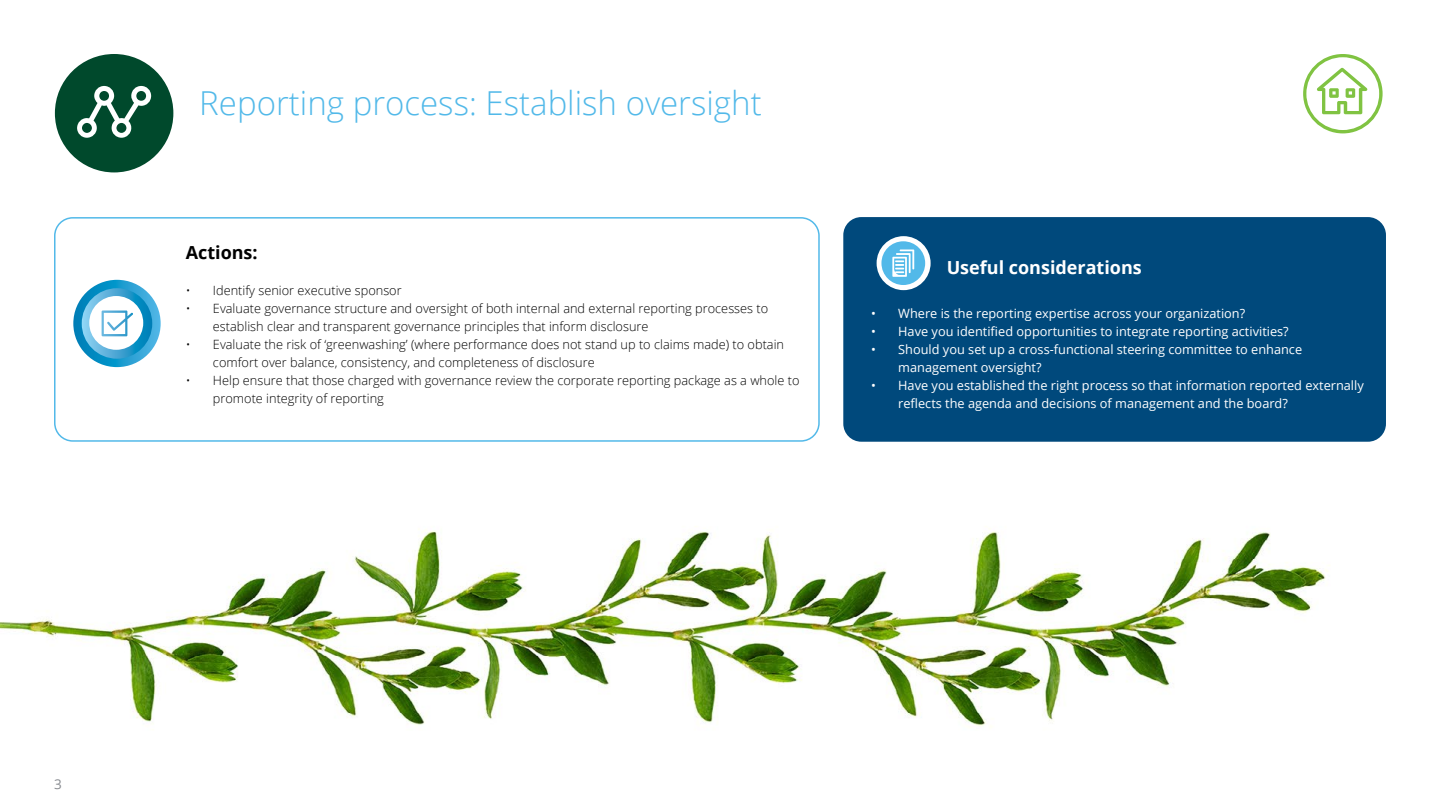
<style>
.page{position:relative;width:1440px;height:810px;background:#fff}
.page>*{position:absolute;margin:0;border:0;box-sizing:border-box;transform-origin:0 0}
.t1{font:300 33px "Open Sans";color:#52b9e9}
.t2{font:700 18px "Open Sans";color:#fff}
.t3{font:700 18px "Open Sans";color:#000}
.t4{font:13.5px "Open Sans";color:#878a8f}
.t5{font:300 12.75px/18px "Open Sans";color:#000}
.t6{font:12.75px/18px "Open Sans";color:#fff}
</style>
<div class="page">
<svg style="left:1303px;top:54px;width:79px;height:79px"></svg>
<div style="left:843px;top:217px;width:543px;height:225px;background:#00497c;border-radius:18px"></div>
<div style="left:876px;top:236px;width:54px;height:54px;background:#fff;border-radius:50%"></div>
<svg style="left:881px;top:241px;width:44px;height:44px"></svg>
<div style="left:54px;top:217px;width:766px;height:225px;border:2px solid #52b9e9;border-radius:18px"></div>
<svg style="left:73px;top:280px;width:88px;height:87px;background:#259cce"></svg>
<svg style="left:82px;top:288px;width:70px;height:71px"></svg>
<svg style="left:89px;top:296px;width:54px;height:54px"></svg>
<img style="left:0;top:530px;width:1328px;height:196px">
<svg style="left:55px;top:54px;width:118px;height:118px"></svg>
<h1 class="t1" style="left:199px;top:80px;width:564px">Reporting process: Establish oversight</h1>
<h2 class="t3" style="left:186px;top:239px;width:74px">Actions:</h2>
<p class="t5" style="left:186px;top:281px;width:217px">• Identify senior executive sponsor</p>
<p class="t5" style="left:213px;top:299px;width:557px;text-indent:-27px">• Evaluate governance structure and oversight of both internal and external reporting processes to establish clear and transparent governance principles that inform disclosure</p>
<p class="t5" style="left:213px;top:335px;width:573px;text-indent:-27px">• Evaluate the risk of ‘greenwashing’ (where performance does not stand up to claims made) to obtain comfort over balance, consistency, and completeness of disclosure</p>
<p class="t5" style="left:213px;top:371px;width:588px;text-indent:-27px">• Help ensure that those charged with governance review the corporate reporting package as a whole to promote integrity of reporting</p>
<h2 class="t2" style="left:946px;top:255px;width:197px">Useful considerations</h2>
<p class="t6" style="left:871px;top:304px;width:375px">• Where is the reporting expertise across your organization?</p>
<p class="t6" style="left:871px;top:322px;width:419px">• Have you identified opportunities to integrate reporting activities?</p>
<p class="t6" style="left:898px;top:340px;width:405px;text-indent:-27px">• Should you set up a cross-functional steering committee to enhance management oversight?</p>
<p class="t6" style="left:898px;top:376px;width:467px;text-indent:-27px">• Have you established the right process so that information reported externally reflects the agenda and decisions of management and the board?</p>
<p class="t4" style="left:54px;top:775px;width:9px">3</p>
</div>
